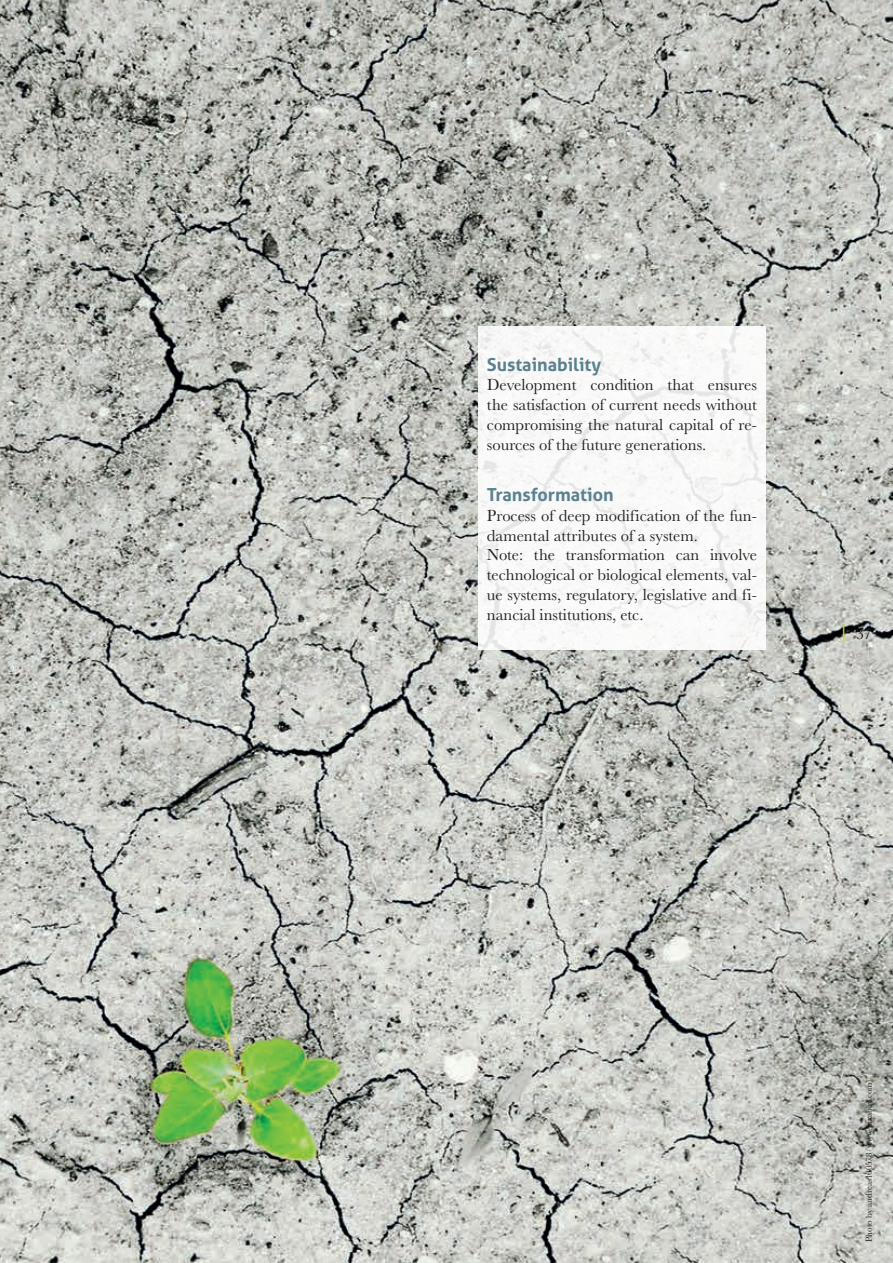
<style>
.page{position:relative;width:893px;height:1263px;background:#fff}
.page>*{position:absolute;margin:0;border:0;box-sizing:border-box;transform-origin:0 0}
.t1{font:700 18px "Aller";color:#5a818f}
.t2{font:16.5px/19.8px "URW Basker T";color:#231f20;text-align:justify}
.t3{font:9px "URW Basker T";color:#231f20}
.s1{font-size:24px;color:#cadb2a}
</style>
<div class="page">
<img style="left:0;top:0;width:893px;height:1263px">
<div style="left:478px;top:327px;width:287px;height:323px;background:#fff"></div>
<p class="t1" style="left:487px;top:353px;width:116px">Sustainability</p>
<p class="t2" style="left:487px;top:375px;width:272px">Development condition that ensures the satisfaction of current needs without compromising the natural capital of re&shy;sources of the future generations.</p>
<p class="t1" style="left:487px;top:483px;width:128px">Transformation</p>
<p class="t2" style="left:487px;top:506px;width:272px;text-align:left">Process of deep modification of the fun&shy;damental attributes of a system.<br>Note: the transformation can involve technological or biological elements, val&shy;ue systems, regulatory, legislative and fi&shy;nancial institutions, etc.</p>
<p class="t2" style="left:838px;top:624px;width:36px"><span class="s1">|</span> 37</p>
<p class="t3" style="left:864px;top:1242px;width:163px;rotate:-90deg">Photo by andreas160578 (www.pixabay.com)</p>
</div>
